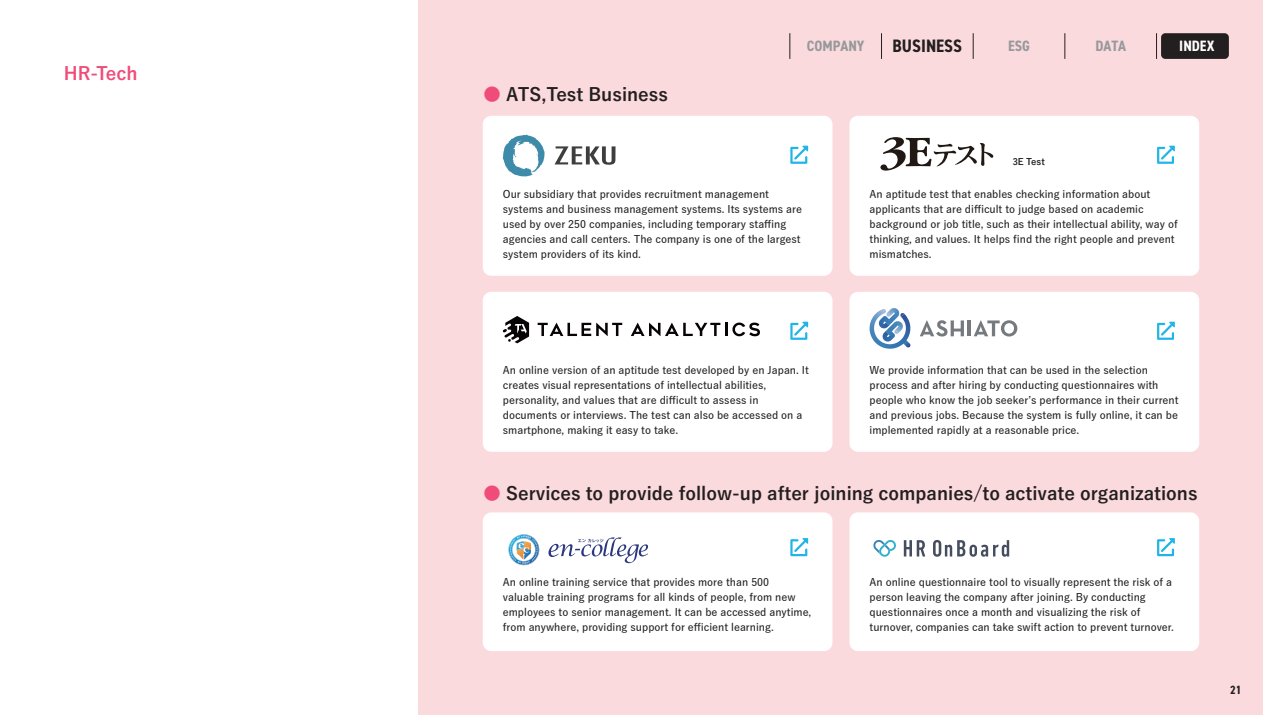
<style>
.page{position:relative;width:1263px;height:715px;background:#fff}
.page>*{position:absolute;margin:0;border:0;box-sizing:border-box;transform-origin:0 0}
.t1{font:700 18px "Yu Go Pr 6 N";color:#231f20}
.t2{font:700 condensed 18px "DIN2014";color:#231f20}
.t3{font:700 18px "Yu Go Pr 6 N";color:#f04c79}
.t4{font:700 condensed 15px "DIN2014";color:#97999d}
.t5{font:700 condensed 15px "DIN2014";color:#fff}
.t6{font:700 condensed 12px "DIN2014";color:#231f20}
.t7{font:600 10.5px/15px "Yu Go Pr 6 N";color:#231f20}
.t8{font:700 9px "Yu Go Pr 6 N";color:#231f20}
.s1{color:#f04c79}
</style>
<div class="page">
<div style="left:419px;top:0;width:844px;height:714px;background:#fbdadd"></div>
<div style="left:483px;top:512px;width:349px;height:139px;background:#fff;border-radius:9px"></div>
<svg style="left:790px;top:538px;width:18px;height:18px"></svg>
<div style="left:849px;top:512px;width:350px;height:139px;background:#fff;border-radius:9px"></div>
<svg style="left:1157px;top:538px;width:18px;height:18px"></svg>
<div style="left:483px;top:292px;width:349px;height:159px;background:#fff;border-radius:9px"></div>
<svg style="left:790px;top:321px;width:18px;height:19px"></svg>
<div style="left:849px;top:292px;width:350px;height:159px;background:#fff;border-radius:9px"></div>
<svg style="left:1157px;top:321px;width:18px;height:19px"></svg>
<div style="left:483px;top:116px;width:349px;height:160px;background:#fff;border-radius:9px"></div>
<svg style="left:790px;top:146px;width:18px;height:18px"></svg>
<div style="left:849px;top:116px;width:350px;height:160px;background:#fff;border-radius:9px"></div>
<svg style="left:1157px;top:146px;width:18px;height:18px"></svg>
<svg style="left:880px;top:137px;width:114px;height:33px"></svg>
<svg style="left:554px;top:146px;width:61px;height:19px"></svg>
<svg style="left:503px;top:135px;width:41px;height:41px"></svg>
<svg style="left:548px;top:537px;width:100px;height:26px"></svg>
<svg style="left:508px;top:534px;width:31px;height:31px"></svg>
<svg style="left:904px;top:540px;width:21px;height:16px"></svg>
<svg style="left:933px;top:540px;width:76px;height:16px"></svg>
<svg style="left:873px;top:540px;width:23px;height:16px"></svg>
<svg style="left:538px;top:322px;width:84px;height:14px"></svg>
<svg style="left:631px;top:322px;width:129px;height:14px"></svg>
<svg style="left:503px;top:316px;width:26px;height:27px"></svg>
<svg style="left:869px;top:308px;width:42px;height:40px"></svg>
<svg style="left:920px;top:320px;width:44px;height:16px"></svg>
<hr style="left:967px;top:320px;width:4px;height:16px;background:#757a7f">
<svg style="left:974px;top:320px;width:43px;height:16px"></svg>
<div style="left:1161px;top:33px;width:68px;height:26px;background:#231f20;border-radius:4px"></div>
<svg style="left:789px;top:33px;width:1px;height:26px"></svg>
<svg style="left:881px;top:33px;width:1px;height:26px"></svg>
<svg style="left:973px;top:33px;width:1px;height:26px"></svg>
<svg style="left:1064px;top:33px;width:1px;height:26px"></svg>
<svg style="left:1156px;top:33px;width:1px;height:26px"></svg>
<h1 class="t3" style="left:64px;top:63px;width:75px">HR-Tech</h1>
<h1 class="t1" style="left:483px;top:84px;width:186px"><span class="s1">●</span> ATS,Test Business</h1>
<h2 class="t4" style="left:807px;top:36px;width:59px">COMPANY</h2>
<h1 class="t2" style="left:893px;top:34px;width:71px">BUSINESS</h1>
<h2 class="t4" style="left:1008px;top:36px;width:23px">ESG</h2>
<h2 class="t4" style="left:1095px;top:36px;width:32px">DATA</h2>
<h2 class="t5" style="left:1179px;top:36px;width:37px">INDEX</h2>
<p class="t8" style="left:1013px;top:157px;width:34px">3E Test</p>
<p class="t7" style="left:503px;top:185px;width:301px">Our subsidiary that provides recruitment management systems and business management systems. Its systems are used by over 250 companies, including temporary staffing agencies and call centers. The company is one of the largest system providers of its kind.</p>
<p class="t7" style="left:869px;top:185px;width:310px">An aptitude test that enables checking information about applicants that are difficult to judge based on academic background or job title, such as their intellectual ability, way of thinking, and values. It helps find the right people and prevent mismatches.</p>
<p class="t7" style="left:503px;top:361px;width:307px">An online version of an aptitude test developed by en Japan. It creates visual representations of intellectual abilities, personality, and values that are difficult to assess in documents or interviews. The test can also be accessed on a smartphone, making it easy to take.</p>
<p class="t7" style="left:869px;top:361px;width:310px">We provide information that can be used in the selection process and after hiring by conducting questionnaires with people who know the job seekerʼs performance in their current and previous jobs. Because the system is fully online, it can be implemented rapidly at a reasonable price.</p>
<h1 class="t1" style="left:483px;top:483px;width:716px"><span class="s1">●</span> Services to provide follow-up after joining companies/to activate organizations</h1>
<p class="t7" style="left:503px;top:573px;width:310px">An online training service that provides more than 500 valuable training programs for all kinds of people, from new employees to senior management. It can be accessed anytime, from anywhere, providing support for efficient learning.</p>
<p class="t7" style="left:869px;top:573px;width:306px">An online questionnaire tool to visually represent the risk of a person leaving the company after joining. By conducting questionnaires once a month and visualizing the risk of turnover, companies can take swift action to prevent turnover.</p>
<p class="t6" style="left:1230px;top:681px;width:13px">21</p>
</div>
